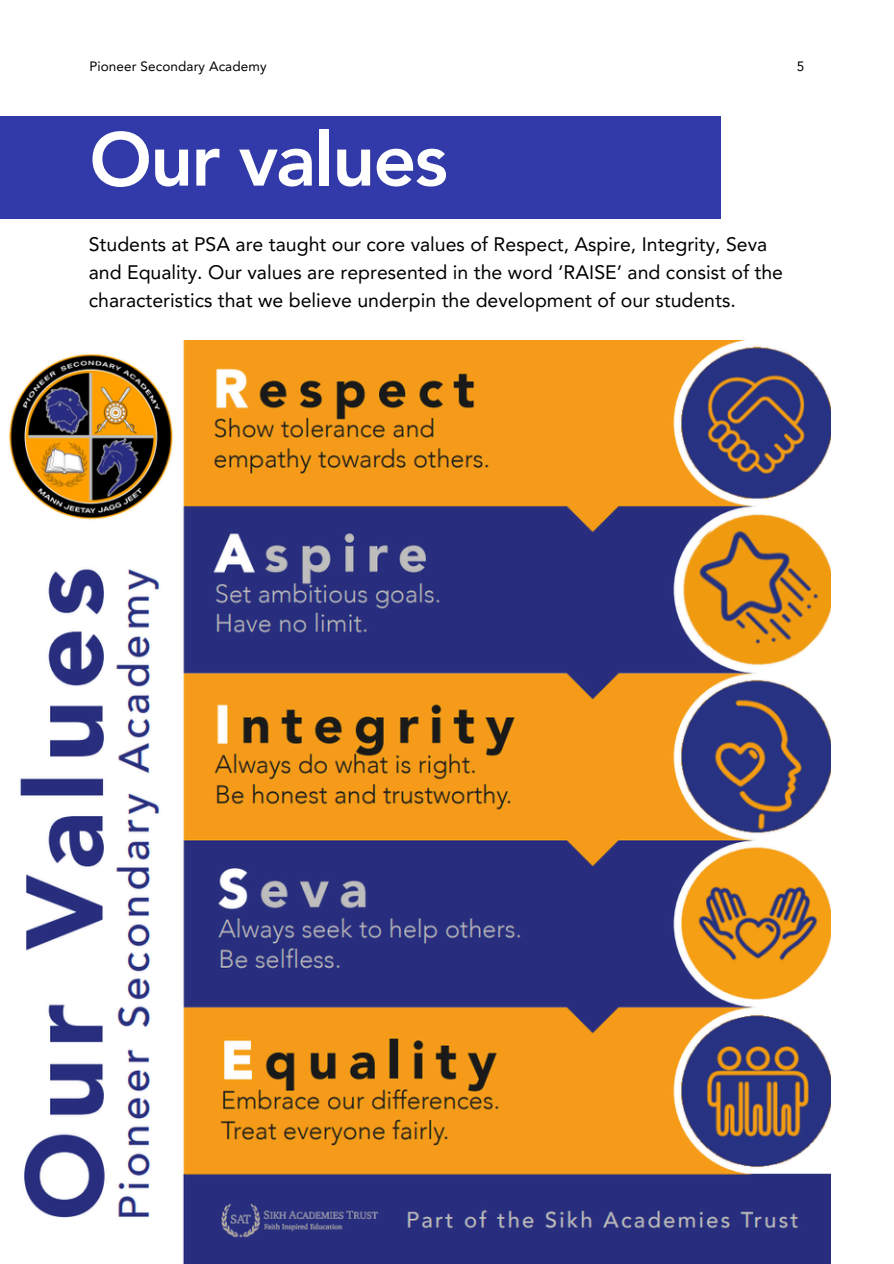
<style>
.page{position:relative;width:894px;height:1264px;background:#fff}
.page>*{position:absolute;margin:0;border:0;box-sizing:border-box;transform-origin:0 0}
.t1{font:800 75px "Avenir LT Pro";letter-spacing:-.025em;color:#fff}
.t2{font:19.5px/28.2px "Avenir LT Pro";color:#000}
.t3{font:13.5px "Avenir LT Pro";letter-spacing:.01em;color:#000}
</style>
<div class="page">
<img style="left:9px;top:341px;width:820px;height:922px">
<div style="left:0;top:116px;width:721px;height:103px;background:#313aa8"></div>
<p class="t3" style="left:89px;top:61px;width:179px">Pioneer Secondary Academy</p>
<p class="t3" style="left:796px;top:61px;width:9px">5</p>
<h2 class="t1" style="left:89px;top:129px;width:360px">Our values</h2>
<p class="t2" style="left:89px;top:232px;width:695px">Students at PSA are taught our core values of Respect, Aspire, Integrity, Seva and Equality. Our values are represented in the word ‘RAISE’ and consist of the characteristics that we believe underpin the development of our students.</p>
</div>
